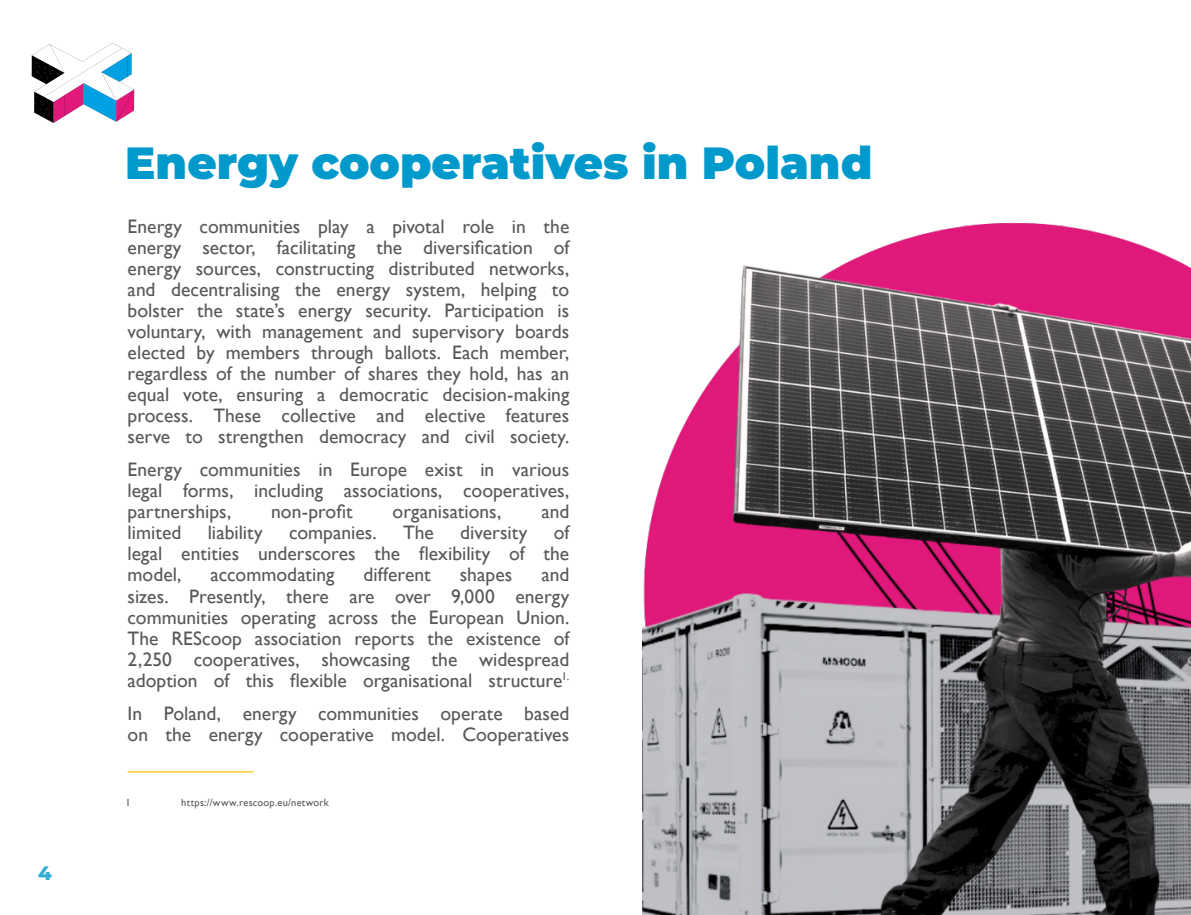
<style>
.page{position:relative;width:1191px;height:915px;background:#fff}
.page>*{position:absolute;margin:0;border:0;box-sizing:border-box;transform-origin:0 0}
.t1{font:900 45px "Montserrat";color:#09c}
.t2{font:19.5px/21px "Gill Sans";color:#57585a;text-align:justify}
.t3{font:800 19.5px "Montserrat";color:#33add6}
.t4{font:10.5px "Gill Sans";letter-spacing:.02em;color:#57585a}
</style>
<div class="page">
<svg style="left:32px;top:43px;width:102px;height:80px"></svg>
<hr style="left:128px;top:770px;width:126px;height:2px;background:#fc3">
<img style="left:643px;top:223px;width:548px;height:691px">
<p class="t3" style="left:38px;top:858px;width:15px">4</p>
<h1 class="t1" style="left:125px;top:129px;width:749px">Energy cooperatives in Poland</h1>
<p class="t2" style="left:128px;top:216px;width:443px">Energy communities play a pivotal role in the energy sector, facilitating the diversification of energy sources, constructing distributed networks, and decentralising the energy system, helping to bolster the state’s energy security. Participation is voluntary, with management and supervisory boards elected by members through ballots. Each member, regardless of the number of shares they hold, has an equal vote, ensuring a democratic decision-making process. These collective and elective features serve to strengthen democracy and civil society.</p>
<p class="t2" style="left:128px;top:459px;width:443px">Energy communities in Europe exist in various legal forms, including associations, cooperatives, partnerships,</p>
<p class="t2" style="left:271px;top:501px;width:83px">non-profit</p>
<p class="t2" style="left:393px;top:501px;width:110px">organisations,</p>
<p class="t2" style="left:541px;top:501px;width:29px">and</p>
<p class="t2" style="left:128px;top:522px;width:443px;text-indent:426px">of legal entities underscores the flexibility of the model,</p>
<p class="t2" style="left:128px;top:522px;width:55px">limited</p>
<p class="t2" style="left:208px;top:522px;width:57px">liability</p>
<p class="t2" style="left:289px;top:522px;width:89px">companies.</p>
<p class="t2" style="left:403px;top:522px;width:32px">The</p>
<p class="t2" style="left:460px;top:522px;width:69px">diversity</p>
<p class="t2" style="left:211px;top:564px;width:125px">accommodating</p>
<p class="t2" style="left:363px;top:564px;width:69px">different</p>
<p class="t2" style="left:460px;top:564px;width:54px">shapes</p>
<p class="t2" style="left:128px;top:564px;width:443px;text-indent:414px">and sizes. Presently, there are over 9,000 energy communities operating across the European Union.<br>The REScoop association reports the existence of 2,250 cooperatives, showcasing the widespread adoption of this flexible organisational structure<sup>1.</sup></p>
<p class="t2" style="left:128px;top:702px;width:443px">In Poland, energy communities operate based on the energy cooperative model. Cooperatives</p>
<p class="t4" style="left:125px;top:795px;width:7px">1</p>
<p class="t4" style="left:181px;top:795px;width:149px">https://www.rescoop.eu/network</p>
</div>
